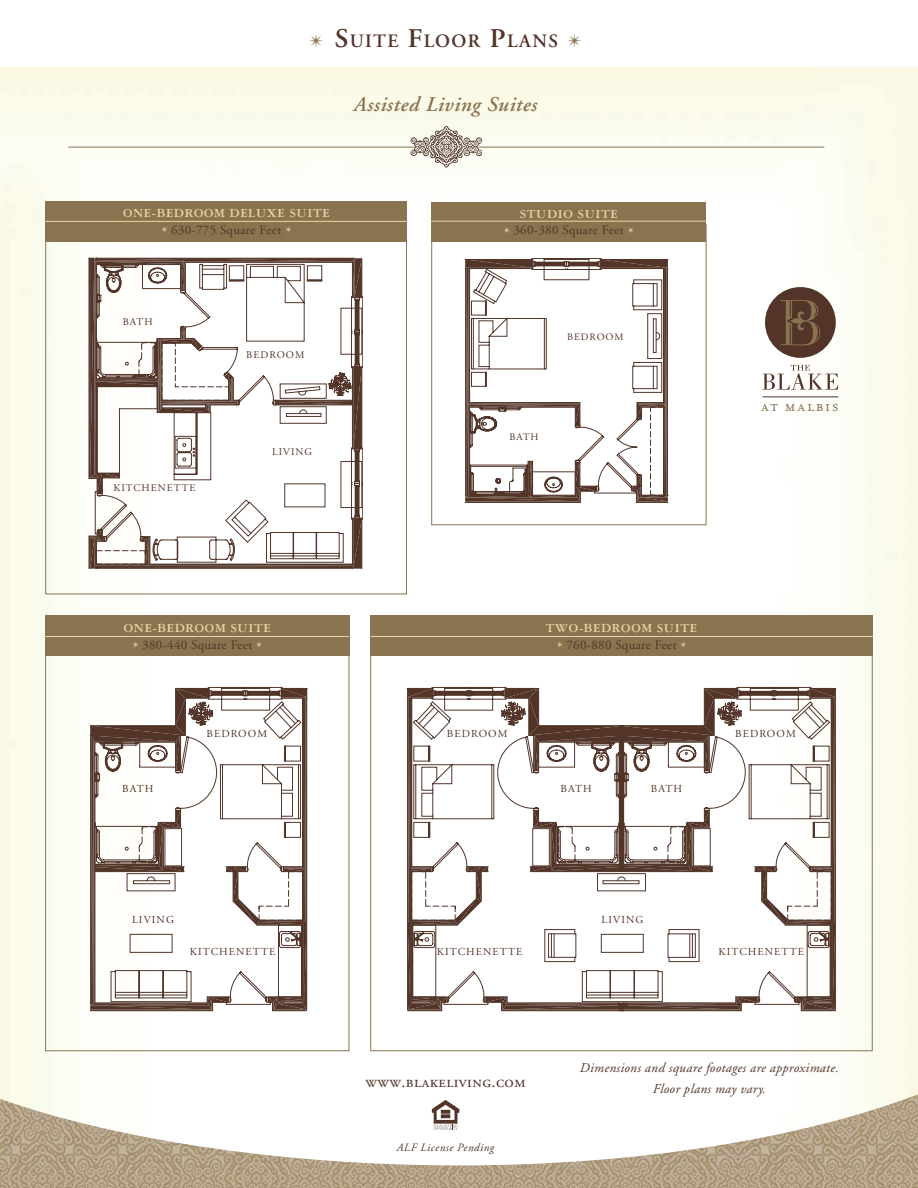
<style>
.page{position:relative;width:918px;height:1188px;background:#fff}
.page>*{position:absolute;margin:0;border:0;box-sizing:border-box;transform-origin:0 0}
.t1{font:italic 600 21px "Adobe Garamond";letter-spacing:.025em;color:#89744f}
.t2{font:600 18.9px "Adobe Garamond";letter-spacing:.07em;color:#523528}
.t3{font:16.5px "Adobe Garamond Regular SC";letter-spacing:.025em;color:#523528}
.t4{font:16.05px "Mrs Eaves Small Caps";letter-spacing:.1em;color:#89744f}
.t5{font:13.5px/21px "Adobe Garamond Italic Os F";letter-spacing:.025em;color:#523528;text-align:center}
.t6{font:13.05px/16.6px "Adobe Garamond";letter-spacing:.025em;color:#523528;text-align:center}
.t7{font:700 13.05px/16.6px "Garamond Three";letter-spacing:.05em;color:#edd4ab;text-align:center}
.t8{font:italic 11.25px "Adobe Garamond Pro";letter-spacing:.05em;color:#523528}
.t9{font:10.65px "Adobe Garamond";letter-spacing:.1em;color:#523528}
.t10{font:10.2px "Adobe Garamond";letter-spacing:.1em;color:#523528}
.t11{font:9.9px "Adobe Garamond";letter-spacing:.1em;color:#523528}
.s1{color:#89744f}
.s2{font-size:27px}
.s3{font-family:"Adobe Garamond";font-weight:400;color:#523528}
.s4{font-family:"Garamond Three";font-weight:700;color:#edd4ab}
</style>
<div class="page">
<img style="left:0;top:68px;width:918px;height:1027px">
<hr style="left:68px;top:147px;width:346px;height:1px;background:#89744f">
<hr style="left:479px;top:147px;width:345px;height:1px;background:#89744f">
<svg style="left:410px;top:126px;width:72px;height:42px"></svg>
<img style="left:0;top:1095px;width:918px;height:93px">
<svg style="left:432px;top:1100px;width:27px;height:30px"></svg>
<div style="left:765px;top:287px;width:71px;height:71px;background:#523528;border-radius:50%"></div>
<svg style="left:763px;top:365px;width:75px;height:25px"></svg>
<svg style="left:780px;top:300px;width:40px;height:45px"></svg>
<hr style="left:763px;top:397px;width:75px;height:1px;background:#523528">
<div style="left:431px;top:224px;width:275px;height:301px;border:1px solid #89744f"></div>
<div style="left:532px;top:258px;width:36px;height:2px;border:1px solid #523528"></div>
<div style="left:566px;top:258px;width:35px;height:2px;border:1px solid #523528"></div>
<hr style="left:465px;top:502px;width:115px;height:1px;background:#523528">
<hr style="left:636px;top:502px;width:32px;height:1px;background:#523528">
<svg style="left:465px;top:259px;width:203px;height:243px"></svg>
<div style="left:431px;top:202px;width:275px;height:40px;background:#89744f"></div>
<svg style="left:504px;top:227px;width:6px;height:6px"></svg>
<svg style="left:628px;top:227px;width:6px;height:6px"></svg>
<hr style="left:432px;top:221px;width:274px;height:1px;background:#edd4ab">
<svg style="left:90px;top:688px;width:218px;height:323px"></svg>
<div style="left:45px;top:616px;width:304px;height:40px;background:#89744f"></div>
<svg style="left:132px;top:642px;width:7px;height:6px"></svg>
<svg style="left:256px;top:642px;width:6px;height:6px"></svg>
<hr style="left:46px;top:636px;width:303px;height:1px;background:#edd4ab">
<div style="left:45px;top:202px;width:362px;height:40px;background:#89744f"></div>
<svg style="left:161px;top:226px;width:7px;height:7px"></svg>
<svg style="left:285px;top:226px;width:7px;height:7px"></svg>
<hr style="left:45px;top:221px;width:362px;height:1px;background:#edd4ab">
<svg style="left:89px;top:258px;width:273px;height:311px"></svg>
<div style="left:370px;top:616px;width:503px;height:40px;background:#89744f"></div>
<svg style="left:557px;top:642px;width:6px;height:6px"></svg>
<svg style="left:680px;top:642px;width:6px;height:6px"></svg>
<hr style="left:371px;top:636px;width:501px;height:1px;background:#edd4ab">
<svg style="left:407px;top:687px;width:429px;height:324px"></svg>
<p class="t2" style="left:309px;top:31px;width:274px"><span class="s1">✴</span> <span class="s2">S</span>UITE <span class="s2">F</span>LOOR <span class="s2">P</span>LANS <span class="s1">✴</span></p>
<p class="t1" style="left:354px;top:93px;width:185px">Assisted Living Suites</p>
<p class="t7" style="left:123px;top:204px;width:208px">ONE-BEDROOM DELUXE SUITE<br><span class="s3">630-775 Square Feet</span></p>
<p class="t10" style="left:123px;top:316px;width:31px">BATH</p>
<p class="t10" style="left:114px;top:482px;width:84px">KITCHENETTE</p>
<p class="t10" style="left:246px;top:349px;width:60px">BEDROOM</p>
<p class="t10" style="left:272px;top:446px;width:42px">LIVING</p>
<p class="t6" style="left:513px;top:205px;width:112px"><span class="s4">STUDIO SUITE<br></span>360-380 Square Feet</p>
<p class="t11" style="left:567px;top:332px;width:58px">BEDROOM</p>
<p class="t11" style="left:510px;top:432px;width:31px">BATH</p>
<p class="t4" style="left:761px;top:398px;width:79px">at malbis</p>
<p class="t6" style="left:124px;top:620px;width:148px"><span class="s4">ONE-BEDROOM SUITE<br></span>380-440 Square Feet</p>
<p class="t6" style="left:546px;top:620px;width:153px"><span class="s4">TWO-BEDROOM SUITE<br></span>760-880 Square Feet</p>
<p class="t9" style="left:207px;top:728px;width:62px">BEDROOM</p>
<p class="t9" style="left:447px;top:728px;width:62px">BEDROOM</p>
<p class="t9" style="left:735px;top:728px;width:62px">BEDROOM</p>
<p class="t9" style="left:122px;top:783px;width:33px">BATH</p>
<p class="t9" style="left:561px;top:783px;width:33px">BATH</p>
<p class="t9" style="left:651px;top:783px;width:33px">BATH</p>
<p class="t9" style="left:132px;top:914px;width:43px">LIVING</p>
<p class="t9" style="left:602px;top:914px;width:43px">LIVING</p>
<p class="t9" style="left:190px;top:946px;width:87px">KITCHENETTE</p>
<p class="t9" style="left:437px;top:946px;width:87px">KITCHENETTE</p>
<p class="t9" style="left:719px;top:946px;width:87px">KITCHENETTE</p>
<p class="t3" style="left:365px;top:1073px;width:162px">www.blakeliving.com</p>
<p class="t5" style="left:580px;top:1058px;width:260px">Dimensions and square footages are approximate.<br>Floor plans may vary.</p>
<p class="t8" style="left:397px;top:1141px;width:99px">ALF License Pending</p>
</div>
